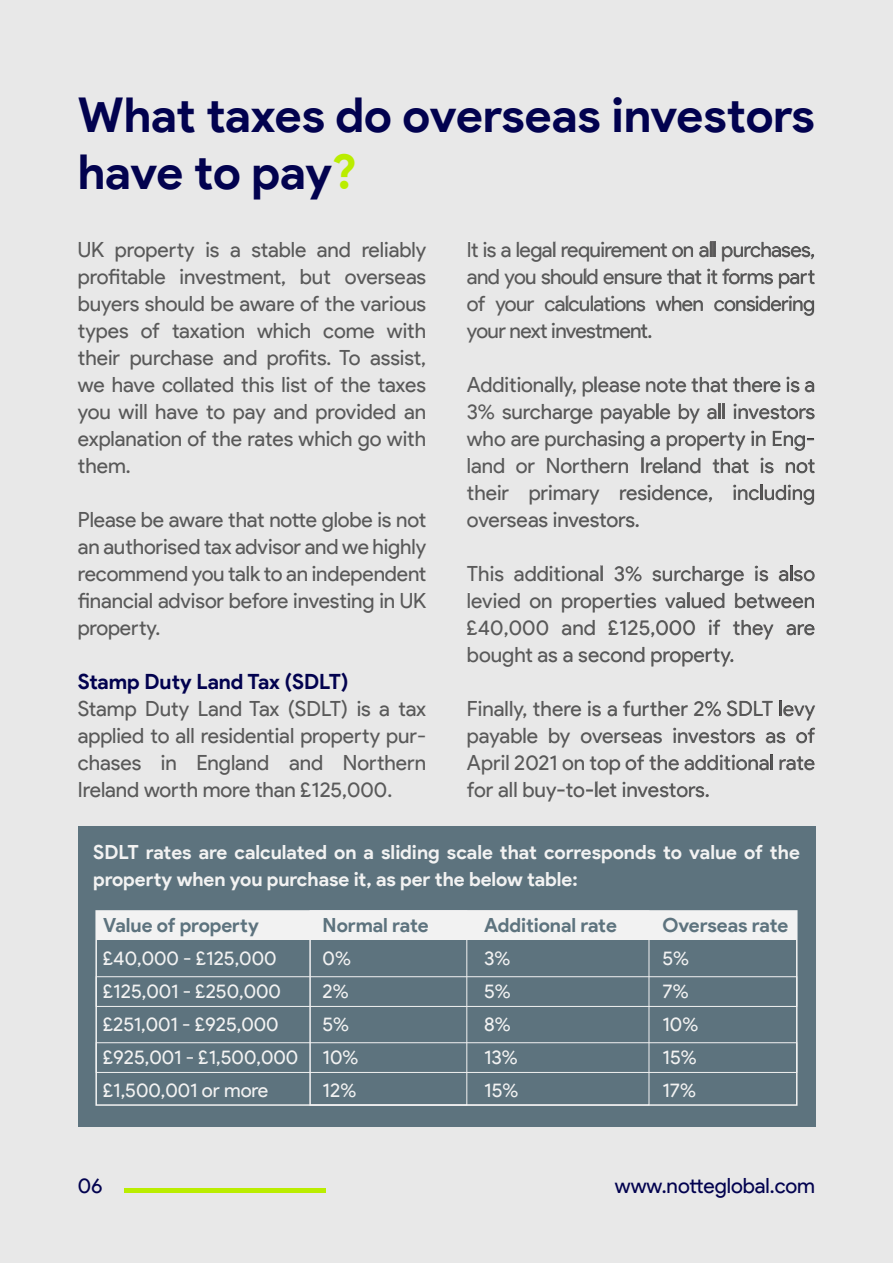
<style>
.page{position:relative;width:893px;height:1263px;background:#e8e8e8}
.page>*{position:absolute;margin:0;border:0;box-sizing:border-box;transform-origin:0 0}
.t1{font:700 48px/57.6px "Product Sans";letter-spacing:-.005em;color:#02024f}
.t2{font:21px/27px "Product Sans";letter-spacing:-.005em;color:#595959;text-align:justify}
.t3{font:700 21px "Product Sans";color:#02024f}
.t4{font:21px "Product Sans";color:#02024f}
.t5{font:19.5px/33px "Product Sans";color:#f2f2f2}
.t6{font:700 19.5px/27px "Product Sans";letter-spacing:-.005em;color:#f2f2f2}
.t7{font:700 19.5px "Product Sans";letter-spacing:-.005em;color:#5d737e}
.s1{color:#baed00}
</style>
<div class="page">
<svg style="left:468px;top:242px;width:9px;height:15px"></svg>
<svg style="left:517px;top:242px;width:38px;height:19px"></svg>
<svg style="left:562px;top:241px;width:131px;height:20px"></svg>
<svg style="left:699px;top:242px;width:17px;height:15px"></svg>
<svg style="left:722px;top:242px;width:92px;height:19px"></svg>
<svg style="left:468px;top:273px;width:12px;height:11px"></svg>
<svg style="left:516px;top:273px;width:19px;height:11px"></svg>
<svg style="left:542px;top:269px;width:55px;height:15px"></svg>
<svg style="left:604px;top:268px;width:169px;height:16px"></svg>
<svg style="left:779px;top:270px;width:36px;height:18px"></svg>
<svg style="left:468px;top:300px;width:13px;height:11px"></svg>
<svg style="left:518px;top:300px;width:16px;height:11px"></svg>
<svg style="left:545px;top:295px;width:100px;height:16px"></svg>
<svg style="left:656px;top:296px;width:47px;height:15px"></svg>
<svg style="left:714px;top:295px;width:100px;height:21px"></svg>
<svg style="left:468px;top:323px;width:183px;height:19px"></svg>
<svg style="left:468px;top:376px;width:108px;height:20px"></svg>
<svg style="left:583px;top:377px;width:57px;height:19px"></svg>
<svg style="left:646px;top:378px;width:40px;height:14px"></svg>
<svg style="left:692px;top:377px;width:88px;height:15px"></svg>
<svg style="left:787px;top:376px;width:12px;height:16px"></svg>
<svg style="left:805px;top:381px;width:9px;height:11px"></svg>
<svg style="left:468px;top:404px;width:12px;height:15px"></svg>
<svg style="left:516px;top:404px;width:77px;height:20px"></svg>
<svg style="left:601px;top:404px;width:69px;height:19px"></svg>
<svg style="left:679px;top:404px;width:21px;height:19px"></svg>
<svg style="left:707px;top:404px;width:18px;height:15px"></svg>
<svg style="left:734px;top:403px;width:81px;height:16px"></svg>
<svg style="left:468px;top:436px;width:13px;height:9px"></svg>
<svg style="left:517px;top:435px;width:22px;height:11px"></svg>
<svg style="left:546px;top:430px;width:98px;height:21px"></svg>
<svg style="left:651px;top:435px;width:9px;height:11px"></svg>
<svg style="left:667px;top:432px;width:78px;height:18px"></svg>
<svg style="left:751px;top:430px;width:14px;height:16px"></svg>
<svg style="left:773px;top:431px;width:41px;height:20px"></svg>
<svg style="left:468px;top:458px;width:12px;height:15px"></svg>
<svg style="left:517px;top:462px;width:18px;height:11px"></svg>
<svg style="left:548px;top:458px;width:80px;height:15px"></svg>
<svg style="left:642px;top:458px;width:58px;height:15px"></svg>
<svg style="left:713px;top:458px;width:36px;height:15px"></svg>
<svg style="left:761px;top:457px;width:13px;height:16px"></svg>
<svg style="left:786px;top:459px;width:29px;height:14px"></svg>
<svg style="left:468px;top:485px;width:11px;height:15px"></svg>
<svg style="left:530px;top:485px;width:69px;height:19px"></svg>
<svg style="left:620px;top:484px;width:92px;height:18px"></svg>
<svg style="left:733px;top:484px;width:81px;height:21px"></svg>
<svg style="left:468px;top:516px;width:80px;height:11px"></svg>
<svg style="left:554px;top:512px;width:85px;height:15px"></svg>
<svg style="left:468px;top:566px;width:13px;height:14px"></svg>
<svg style="left:516px;top:565px;width:87px;height:16px"></svg>
<svg style="left:615px;top:566px;width:27px;height:15px"></svg>
<svg style="left:653px;top:566px;width:91px;height:20px"></svg>
<svg style="left:755px;top:565px;width:13px;height:16px"></svg>
<svg style="left:779px;top:566px;width:36px;height:15px"></svg>
<svg style="left:468px;top:592px;width:51px;height:16px"></svg>
<svg style="left:530px;top:597px;width:21px;height:11px"></svg>
<svg style="left:562px;top:592px;width:94px;height:20px"></svg>
<svg style="left:665px;top:593px;width:59px;height:15px"></svg>
<svg style="left:735px;top:593px;width:79px;height:15px"></svg>
<svg style="left:468px;top:620px;width:80px;height:15px"></svg>
<svg style="left:562px;top:620px;width:33px;height:15px"></svg>
<svg style="left:609px;top:620px;width:86px;height:17px"></svg>
<svg style="left:709px;top:619px;width:11px;height:16px"></svg>
<svg style="left:733px;top:620px;width:41px;height:19px"></svg>
<svg style="left:787px;top:624px;width:28px;height:11px"></svg>
<svg style="left:468px;top:647px;width:64px;height:15px"></svg>
<svg style="left:538px;top:651px;width:19px;height:11px"></svg>
<svg style="left:563px;top:651px;width:9px;height:11px"></svg>
<svg style="left:579px;top:647px;width:65px;height:15px"></svg>
<svg style="left:652px;top:648px;width:81px;height:18px"></svg>
<svg style="left:469px;top:701px;width:57px;height:19px"></svg>
<svg style="left:534px;top:701px;width:47px;height:15px"></svg>
<svg style="left:588px;top:701px;width:13px;height:15px"></svg>
<svg style="left:608px;top:705px;width:9px;height:11px"></svg>
<svg style="left:623px;top:700px;width:65px;height:16px"></svg>
<svg style="left:694px;top:701px;width:27px;height:15px"></svg>
<svg style="left:727px;top:700px;width:46px;height:16px"></svg>
<svg style="left:780px;top:701px;width:35px;height:19px"></svg>
<svg style="left:468px;top:728px;width:69px;height:19px"></svg>
<svg style="left:549px;top:728px;width:21px;height:19px"></svg>
<svg style="left:581px;top:732px;width:81px;height:11px"></svg>
<svg style="left:673px;top:727px;width:82px;height:16px"></svg>
<svg style="left:766px;top:732px;width:19px;height:11px"></svg>
<svg style="left:796px;top:727px;width:19px;height:16px"></svg>
<svg style="left:468px;top:755px;width:12px;height:14px"></svg>
<svg style="left:516px;top:755px;width:40px;height:15px"></svg>
<svg style="left:563px;top:759px;width:21px;height:11px"></svg>
<svg style="left:590px;top:756px;width:30px;height:18px"></svg>
<svg style="left:626px;top:754px;width:18px;height:16px"></svg>
<svg style="left:650px;top:755px;width:29px;height:15px"></svg>
<svg style="left:685px;top:754px;width:88px;height:16px"></svg>
<svg style="left:780px;top:756px;width:35px;height:14px"></svg>
<svg style="left:468px;top:782px;width:13px;height:15px"></svg>
<svg style="left:524px;top:782px;width:92px;height:19px"></svg>
<svg style="left:623px;top:781px;width:86px;height:16px"></svg>
<div style="left:78px;top:826px;width:737px;height:301px;background:#5d737e"></div>
<div style="left:310px;top:910px;width:339px;height:195px;border:1px solid #f2f2f2"></div>
<div style="left:96px;top:976px;width:701px;height:31px;border:1px solid #f2f2f2"></div>
<div style="left:96px;top:1042px;width:701px;height:31px;border:1px solid #f2f2f2"></div>
<div style="left:96px;top:911px;width:701px;height:28px;background:#f2f2f2"></div>
<hr style="left:124px;top:1189px;width:202px;height:4px;background:#baed00">
<h1 class="t1" style="left:78px;top:91px;width:739px">What taxes do overseas investors have to pay<span class="s1">?</span></h1>
<p class="t2" style="left:78px;top:236px;width:350px">UK property is a stable and reliably profitable investment, but overseas buyers should be aware of the various types of taxation which come with their purchase and profits. To assist, we have collated this list of the taxes you will have to pay and provided an explanation of the rates which go with them.</p>
<p class="t2" style="left:78px;top:506px;width:350px">Please be aware that notte globe is not an authorised tax advisor and we highly recommend you talk to an independent financial advisor before investing in UK property.</p>
<p class="t3" style="left:78px;top:668px;width:272px">Stamp Duty Land Tax (SDLT)</p>
<p class="t2" style="left:78px;top:695px;width:350px">Stamp Duty Land Tax (SDLT) is a tax applied to all residential property pur&shy;chases in England and Northern Ireland worth more than £125,000.</p>
<p class="t2" style="left:467px;top:238px;width:350px">It is a legal requirement on all purchases, and you should ensure that it forms part of your calculations when considering your next investment.</p>
<p class="t2" style="left:467px;top:373px;width:350px">Additionally, please note that there is a 3% surcharge payable by all investors who are purchasing a property in Eng&shy;land or Northern Ireland that is not their primary residence, including overseas investors.</p>
<p class="t2" style="left:467px;top:560px;width:350px">This additional 3% surcharge is also levied on properties valued between £40,000 and £125,000 if they are bought as a second property.</p>
<p class="t2" style="left:467px;top:695px;width:350px">Finally, there is a further 2% SDLT levy payable by overseas investors as of April 2021 on top of the additional rate for all buy-to-let investors.</p>
<p class="t6" style="left:93px;top:841px;width:708px">SDLT rates are calculated on a sliding scale that corresponds to value of the property when you purchase it, as per the below table:</p>
<p class="t7" style="left:103px;top:913px;width:157px">Value of property</p>
<p class="t5" style="left:103px;top:942px;width:197px">£40,000 - £125,000 £125,001 - £250,000 £251,001 - £925,000 £925,001 - £1,500,000 £1,500,001 or more</p>
<p class="t7" style="left:662px;top:917px;width:127px">Overseas rate</p>
<p class="t5" style="left:662px;top:942px;width:37px">5%<br>7%<br>10%<br>15%<br>17%</p>
<p class="t7" style="left:484px;top:917px;width:134px">Additional rate</p>
<p class="t5" style="left:484px;top:942px;width:36px">3%<br>5%<br>8%<br>13%<br>15%</p>
<p class="t7" style="left:323px;top:913px;width:107px">Normal rate</p>
<p class="t5" style="left:323px;top:942px;width:37px">0%<br>2%<br>5%<br>10%<br>12%</p>
<p class="t4" style="left:78px;top:1178px;width:26px">06</p>
<p class="t4" style="left:615px;top:1174px;width:202px">www.notteglobal.com</p>
</div>
